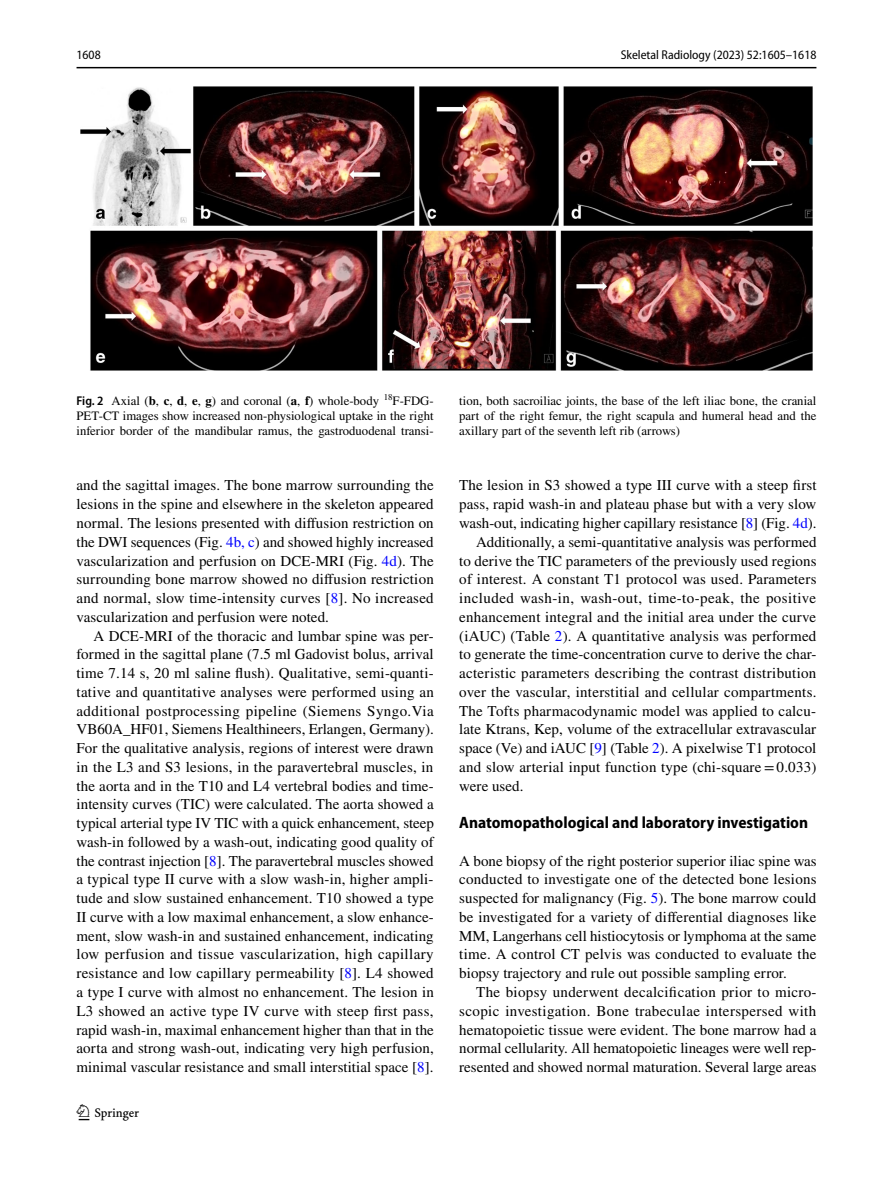
<style>
.page{position:relative;width:893px;height:1187px;background:#fff}
.page>*{position:absolute;margin:0;border:0;box-sizing:border-box;transform-origin:0 0}
.t1{font:22.5px "Springnew Regular 2";color:#000}
.t2{font:700 semi-condensed 16.5px "Myriad Pro";color:#000}
.t3{font:15px/18.8px "STIX";letter-spacing:.005em;color:#000;text-align:justify}
.t4{font:15px "STIX";letter-spacing:.03em;color:#000}
.t5{font:12.75px/15px "STIX";color:#000;text-align:justify}
.t6{font:semi-condensed 12.75px "Myriad Pro";color:#000}
.s1{font-family:"Myriad Pro";font-weight:600;font-stretch:semi-condensed}
.s2{font-weight:700}
.s3{color:#00f}
</style>
<div class="page">
<hr style="left:77px;top:67px;width:739px;height:1px;background:#000">
<img style="left:81px;top:87px;width:731px;height:283px">
<p class="t6" style="left:77px;top:48px;width:26px">1608</p>
<p class="t6" style="left:621px;top:48px;width:197px">Skeletal Radiology (2023) 52:1605–1618</p>
<p class="t5" style="left:77px;top:394px;width:359px"><span class="s1">Fig. 2</span> Axial (<span class="s2">b</span>, <span class="s2">c</span>, <span class="s2">d</span>, <span class="s2">e</span>, <span class="s2">g</span>) and coronal (<span class="s2">a</span>, <span class="s2">f</span>) whole-body <sup>18</sup>F-FDG-PET-CT images show increased non-physiological uptake in the right inferior border of the mandibular ramus, the gastroduodenal transi-</p>
<p class="t5" style="left:459px;top:394px;width:359px">tion, both sacroiliac joints, the base of the left iliac bone, the cranial part of the right femur, the right scapula and humeral head and the axillary part of the seventh left rib (arrows)</p>
<p class="t3" style="left:77px;top:477px;width:359px">and the sagittal images. The bone marrow surrounding the lesions in the spine and elsewhere in the skeleton appeared normal. The lesions presented with diffusion restriction on the DWI sequences (Fig. <span class="s3">4b, c</span>) and showed highly increased vascularization and perfusion on DCE-MRI (Fig. <span class="s3">4d</span>). The surrounding bone marrow showed no diffusion restriction and normal, slow time-intensity curves [<span class="s3">8</span>]. No increased vascularization and perfusion were noted.</p>
<p class="t3" style="left:77px;top:627px;width:359px;text-indent:17px">A DCE-MRI of the thoracic and lumbar spine was per&shy;formed in the sagittal plane (7.5 ml Gadovist bolus, arrival time 7.14 s, 20 ml saline flush). Qualitative, semi-quanti&shy;tative and quantitative analyses were performed using an additional postprocessing pipeline (Siemens Syngo.Via VB60A_HF01, Siemens Healthineers, Erlangen, Germany).<br>For the qualitative analysis, regions of interest were drawn in the L3 and S3 lesions, in the paravertebral muscles, in the aorta and in the T10 and L4 vertebral bodies and time&shy;intensity curves (TIC) were calculated. The aorta showed a typical arterial type IV TIC with a quick enhancement, steep wash-in followed by a wash-out, indicating good quality of the contrast injection [<span class="s3">8</span>]. The paravertebral muscles showed a typical type II curve with a slow wash-in, higher ampli&shy;tude and slow sustained enhancement. T10 showed a type II curve with a low maximal enhancement, a slow enhance&shy;ment, slow wash-in and sustained enhancement, indicating low perfusion and tissue vascularization, high capillary resistance and low capillary permeability [<span class="s3">8</span>]. L4 showed a type I curve with almost no enhancement. The lesion in L3 showed an active type IV curve with steep first pass, rapid wash-in, maximal enhancement higher than that in the aorta and strong wash-out, indicating very high perfusion, minimal vascular resistance and small interstitial space [<span class="s3">8</span>].</p>
<h1 class="t1" style="left:79px;top:1104px;width:62px">1 3</h1>
<p class="t3" style="left:459px;top:477px;width:359px">The lesion in S3 showed a type III curve with a steep first</p>
<p class="t3" style="left:459px;top:496px;width:359px">pass, rapid wash-in and plateau phase but with a very slow</p>
<p class="t3" style="left:459px;top:514px;width:359px">wash-out, indicating higher capillary resistance [<span class="s3">8</span>] (Fig. <span class="s3">4d</span>).</p>
<p class="t3" style="left:476px;top:533px;width:342px">Additionally, a semi-quantitative analysis was performed</p>
<p class="t3" style="left:459px;top:552px;width:359px">to derive the TIC parameters of the previously used regions</p>
<p class="t3" style="left:459px;top:571px;width:359px">of interest. A constant T1 protocol was used. Parameters</p>
<p class="t4" style="left:459px;top:587px;width:358px">included wash-in, wash-out, time-to-peak, the positive</p>
<p class="t3" style="left:459px;top:608px;width:358px">enhancement integral and the initial area under the curve</p>
<p class="t3" style="left:459px;top:627px;width:359px">(iAUC) (Table <span class="s3">2</span>). A quantitative analysis was performed</p>
<p class="t3" style="left:459px;top:646px;width:359px">to generate the time-concentration curve to derive the char-</p>
<p class="t3" style="left:459px;top:664px;width:359px">acteristic parameters describing the contrast distribution</p>
<p class="t3" style="left:459px;top:683px;width:359px">over the vascular, interstitial and cellular compartments.</p>
<p class="t3" style="left:459px;top:702px;width:358px">The Tofts pharmacodynamic model was applied to calcu-</p>
<p class="t3" style="left:459px;top:721px;width:359px">late Ktrans, Kep, volume of the extracellular extravascular</p>
<p class="t3" style="left:459px;top:739px;width:359px">space (Ve) and iAUC [<span class="s3">9</span>] (Table <span class="s3">2</span>). A pixelwise T1 protocol</p>
<p class="t3" style="left:459px;top:758px;width:359px">and slow arterial input function type (chi-square =0.033)</p>
<p class="t3" style="left:459px;top:777px;width:66px">were used.</p>
<p class="t2" style="left:459px;top:813px;width:350px">Anatomopathological and laboratory investigation</p>
<p class="t3" style="left:459px;top:852px;width:359px">A bone biopsy of the right posterior superior iliac spine was conducted to investigate one of the detected bone lesions suspected for malignancy (Fig. <span class="s3">5</span>). The bone marrow could be investigated for a variety of differential diagnoses like MM, Langerhans cell histiocytosis or lymphoma at the same time. A control CT pelvis was conducted to evaluate the biopsy trajectory and rule out possible sampling error.</p>
<p class="t3" style="left:459px;top:983px;width:359px;text-indent:17px">The biopsy underwent decalcification prior to micro&shy;scopic investigation. Bone trabeculae interspersed with hematopoietic tissue were evident. The bone marrow had a normal cellularity. All hematopoietic lineages were well rep&shy;resented and showed normal maturation. Several large areas</p>
</div>
